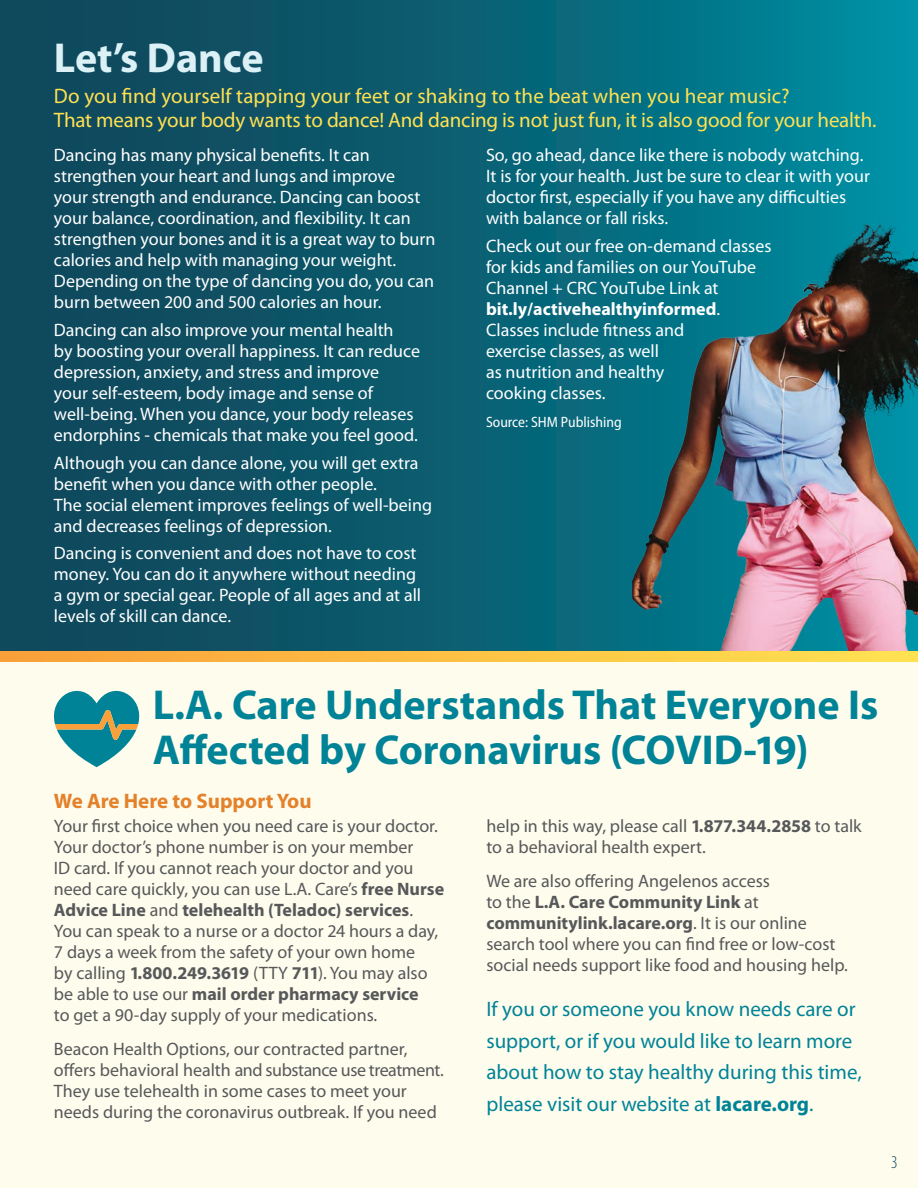
<style>
.page{position:relative;width:918px;height:1188px;background:#fff}
.page>*{position:absolute;margin:0;border:0;box-sizing:border-box;transform-origin:0 0}
.t1{font:700 42px/45px "Myriad Pro";color:#008397}
.t2{font:700 42px "Myriad Pro";color:#dbf1f6}
.t3{font:21px/24px "Myriad Pro";letter-spacing:-.01em;color:#ffe152}
.t4{font:21px/31.5px "Myriad Pro";color:#008397}
.t5{font:700 21px "Myriad Pro";color:#e4812a}
.t6{font:18px/21px "Myriad Pro";color:#fff}
.t7{font:18px/21px "Myriad Pro";color:#57585a}
.t8{font:300 condensed 18px "Myriad Pro";color:#0e495c}
.t9{font:semi-condensed 15px "Myriad Pro";color:#fff}
.s1{font-weight:700}
</style>
<div class="page">
<div style="left:0;top:0;width:918px;height:667px;background:linear-gradient(to right,#123e51,#008a9e)"></div>
<div style="left:0;top:656px;width:918px;height:532px;background:#fefced"></div>
<svg style="left:54px;top:690px;width:86px;height:77px"></svg>
<img style="left:600px;top:183px;width:318px;height:468px">
<svg style="left:0;top:651px;width:918px;height:11px;background:#fcc145"></svg>
<h2 class="t2" style="left:54px;top:30px;width:211px">Let’s Dance</h2>
<p class="t3" style="left:54px;top:83px;width:824px">Do you find yourself tapping your feet or shaking to the beat when you hear music?<br>That means your body wants to dance! And dancing is not just fun, it is also good for your health.</p>
<p class="t6" style="left:54px;top:144px;width:383px">Dancing has many physical benefits. It can strengthen your heart and lungs and improve<br>your strength and endurance. Dancing can boost your balance, coordination, and flexibility. It can strengthen your bones and it is a great way to burn calories and help with managing your weight.<br>Depending on the type of dancing you do, you can burn between 200 and 500 calories an hour.</p>
<p class="t6" style="left:54px;top:319px;width:368px">Dancing can also improve your mental health<br>by boosting your overall happiness. It can reduce depression, anxiety, and stress and improve<br>your self-esteem, body image and sense of well-being. When you dance, your body releases endorphins - chemicals that make you feel good.</p>
<p class="t6" style="left:54px;top:452px;width:380px">Although you can dance alone, you will get extra benefit when you dance with other people.<br>The social element improves feelings of well-being and decreases feelings of depression.</p>
<p class="t6" style="left:54px;top:543px;width:369px">Dancing is convenient and does not have to cost money. You can do it anywhere without needing a gym or special gear. People of all ages and at all levels of skill can dance.</p>
<p class="t6" style="left:486px;top:144px;width:385px">So, go ahead, dance like there is nobody watching.<br>It is for your health. Just be sure to clear it with your doctor first, especially if you have any difficulties with balance or fall risks.</p>
<p class="t6" style="left:486px;top:235px;width:287px">Check out our free on-demand classes for kids and families on our YouTube<br>Channel + CRC YouTube Link at <span class="s1">bit.ly/activehealthyinformed</span>.<br>Classes include fitness and<br>exercise classes, as well<br>as nutrition and healthy<br>cooking classes.</p>
<p class="t9" style="left:486px;top:413px;width:137px">Source: SHM Publishing</p>
<h2 class="t1" style="left:153px;top:681px;width:727px">L.A. Care Understands That Everyone Is<br>Affected by Coronavirus (COVID-19)</h2>
<h3 class="t5" style="left:54px;top:787px;width:259px">We Are Here to Support You</h3>
<p class="t7" style="left:54px;top:815px;width:392px">Your first choice when you need care is your doctor.<br>Your doctor’s phone number is on your member<br>ID card. If you cannot reach your doctor and you need care quickly, you can use L.A. Care’s <span class="s1">free Nurse Advice Line</span> and <span class="s1">telehealth (Teladoc) services</span>.<br>You can speak to a nurse or a doctor 24 hours a day, 7 days a week from the safety of your own home<br>by calling <span class="s1">1.800.249.3619</span> (TTY <span class="s1">711</span>). You may also be able to use our <span class="s1">mail order pharmacy service<br></span>to get a 90-day supply of your medications.</p>
<p class="t7" style="left:54px;top:1038px;width:391px">Beacon Health Options, our contracted partner, offers behavioral health and substance use treatment.<br>They use telehealth in some cases to meet your needs during the coronavirus outbreak. If you need</p>
<p class="t7" style="left:486px;top:815px;width:377px">help in this way, please call <span class="s1">1.877.344.2858</span> to talk to a behavioral health expert.</p>
<p class="t7" style="left:486px;top:870px;width:363px">We are also offering Angelenos access<br>to the <span class="s1">L.A. Care Community Link</span> at <span class="s1">communitylink.lacare.org</span>. It is our online search tool where you can find free or low-cost social needs support like food and housing help.</p>
<p class="t4" style="left:486px;top:993px;width:377px">If you or someone you know needs care or support, or if you would like to learn more about how to stay healthy during this time, please visit our website at <span class="s1">lacare.org</span>.</p>
<p class="t8" style="left:891px;top:1152px;width:8px">3</p>
</div>
